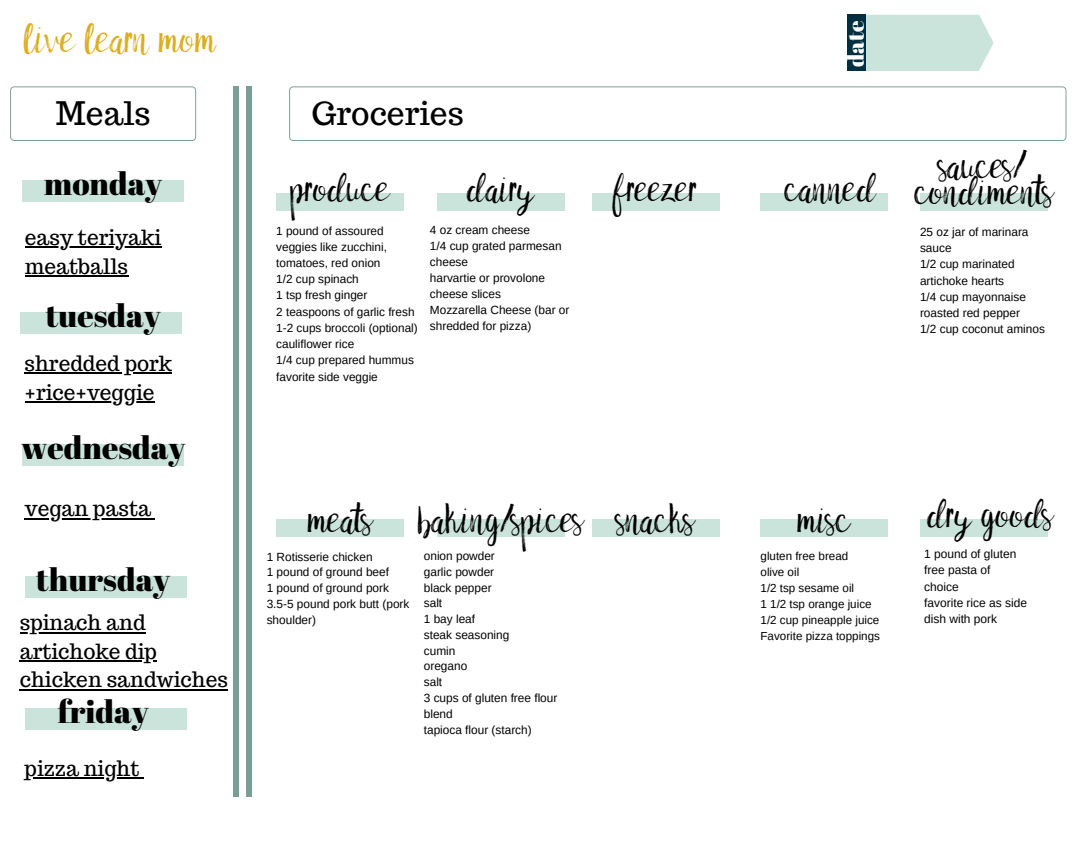
<style>
.page{position:relative;width:1080px;height:864px;background:#fff}
.page>*{position:absolute;margin:0;border:0;box-sizing:border-box;transform-origin:0 0}
.t1{font:40.35px "Malina";color:#dcae1d}
.t2{font:38.4px "Malina";color:#000}
.t3{font:38.25px "Malina";color:#000}
.t4{font:31.8px "Abril Fatface";color:#000}
.t5{font:31.8px "Trocchi";color:#000}
.t6{font:22.5px "Abril Fatface";color:#fff}
.t7{font:20.85px/28.5px "Trocchi";color:#000}
.t8{font:12px/16.5px "Arimo";color:#000}
.t9{font:11.85px/16.2px "Arimo";color:#000}
.t10{font:11.55px/15.9px "Arimo";color:#000}
</style>
<div class="page">
<div style="left:247px;top:87px;width:5px;height:710px;background:#7a9d96"></div>
<div style="left:233px;top:87px;width:6px;height:710px;background:#7a9d96"></div>
<svg style="left:10px;top:86px;width:186px;height:55px"></svg>
<svg style="left:289px;top:86px;width:777px;height:55px"></svg>
<div style="left:866px;top:15px;width:128px;height:56px;background:#cae4db"></div>
<div style="left:847px;top:15px;width:19px;height:56px;background:#00303f"></div>
<div style="left:276px;top:194px;width:127px;height:17px;background:#cae4db"></div>
<div style="left:592px;top:194px;width:127px;height:17px;background:#cae4db"></div>
<div style="left:437px;top:194px;width:127px;height:17px;background:#cae4db"></div>
<div style="left:761px;top:194px;width:127px;height:17px;background:#cae4db"></div>
<div style="left:437px;top:520px;width:127px;height:17px;background:#cae4db"></div>
<div style="left:592px;top:520px;width:127px;height:17px;background:#cae4db"></div>
<div style="left:276px;top:520px;width:127px;height:17px;background:#cae4db"></div>
<div style="left:761px;top:520px;width:127px;height:17px;background:#cae4db"></div>
<div style="left:22px;top:180px;width:162px;height:22px;background:#cae4db"></div>
<div style="left:20px;top:312px;width:161px;height:22px;background:#cae4db"></div>
<div style="left:22px;top:444px;width:162px;height:22px;background:#cae4db"></div>
<div style="left:25px;top:576px;width:161px;height:22px;background:#cae4db"></div>
<div style="left:25px;top:708px;width:161px;height:22px;background:#cae4db"></div>
<div style="left:920px;top:519px;width:127px;height:18px;background:#cae4db"></div>
<div style="left:920px;top:194px;width:127px;height:17px;background:#cae4db"></div>
<hr style="left:25px;top:247px;width:136px;height:1px;background:#000">
<hr style="left:25px;top:275px;width:103px;height:2px;background:#000">
<hr style="left:25px;top:373px;width:147px;height:1px;background:#000">
<hr style="left:25px;top:401px;width:130px;height:2px;background:#000">
<hr style="left:25px;top:518px;width:126px;height:1px;background:#000">
<hr style="left:20px;top:632px;width:126px;height:1px;background:#000">
<hr style="left:20px;top:660px;width:137px;height:2px;background:#000">
<hr style="left:20px;top:689px;width:208px;height:1px;background:#000">
<hr style="left:25px;top:777px;width:114px;height:2px;background:#000">
<h1 class="t1" style="left:24px;top:15px;width:193px">live learn mom</h1>
<h3 class="t5" style="left:56px;top:93px;width:96px">Meals</h3>
<h3 class="t5" style="left:312px;top:93px;width:154px">Groceries</h3>
<h3 class="t6" style="left:840px;top:67px;width:48px;rotate:-90deg">date</h3>
<h3 class="t4" style="left:44px;top:162px;width:119px">monday</h3>
<h3 class="t7" style="left:25px;top:223px;width:138px">easy teriyaki meatballs</h3>
<h3 class="t4" style="left:46px;top:294px;width:116px">tuesday</h3>
<h3 class="t7" style="left:25px;top:349px;width:149px">shredded pork +rice+veggie</h3>
<h3 class="t4" style="left:21px;top:425px;width:166px">wednesday</h3>
<h3 class="t7" style="left:25px;top:494px;width:128px">vegan pasta</h3>
<h3 class="t4" style="left:36px;top:557px;width:135px">thursday</h3>
<h3 class="t7" style="left:20px;top:608px;width:210px">spinach and artichoke dip chicken sandwiches</h3>
<h3 class="t4" style="left:58px;top:689px;width:92px">friday</h3>
<h3 class="t7" style="left:25px;top:754px;width:116px">pizza night</h3>
<h2 class="t2" style="left:290px;top:165px;width:101px">produce</h2>
<h2 class="t2" style="left:467px;top:165px;width:69px">dairy</h2>
<h2 class="t2" style="left:614px;top:165px;width:84px">freezer</h2>
<h2 class="t2" style="left:785px;top:165px;width:93px">canned</h2>
<p class="t9" style="left:276px;top:222px;width:143px">1 pound of assoured veggies like zucchini, tomatoes, red onion<br>1/2 cup spinach<br>1 tsp fresh ginger<br>2 teaspoons of garlic fresh<br>1-2 cups broccoli (optional) cauliflower rice<br>1/4 cup prepared hummus favorite side veggie</p>
<p class="t9" style="left:430px;top:222px;width:141px">4 oz cream cheese<br>1/4 cup grated parmesan cheese<br>harvartie or provolone cheese slices<br>Mozzarella Cheese (bar or shredded for pizza)</p>
<h2 class="t2" style="left:308px;top:497px;width:387px">meats baking/spices snacks</h2>
<h2 class="t2" style="left:798px;top:497px;width:54px">misc</h2>
<p class="t9" style="left:267px;top:549px;width:144px;line-height:15.8px">1 Rotisserie chicken<br>1 pound of ground beef<br>1 pound of ground pork<br>3.5-5 pound pork butt (pork shoulder)</p>
<p class="t9" style="left:424px;top:548px;width:135px;line-height:15.8px">onion powder<br>garlic powder<br>black pepper<br>salt<br>1 bay leaf<br>steak seasoning<br>cumin<br>oregano<br>salt<br>3 cups of gluten free flour blend<br>tapioca flour (starch)</p>
<p class="t10" style="left:761px;top:548px;width:121px">gluten free bread<br>olive oil<br>1/2 tsp sesame oil<br>1 1/2 tsp orange juice<br>1/2 cup pineapple juice<br>Favorite pizza toppings</p>
<h3 class="t3" style="left:939px;top:143px;width:90px">sauces/</h3>
<h3 class="t3" style="left:914px;top:168px;width:140px">condiments</h3>
<p class="t9" style="left:920px;top:224px;width:126px">25 oz jar of marinara sauce<br>1/2 cup marinated artichoke hearts<br>1/4 cup mayonnaise roasted red pepper<br>1/2 cup coconut aminos</p>
<h2 class="t2" style="left:927px;top:491px;width:127px">dry goods</h2>
<p class="t8" style="left:924px;top:545px;width:105px">1 pound of gluten free pasta of choice<br>favorite rice as side dish with pork</p>
</div>
